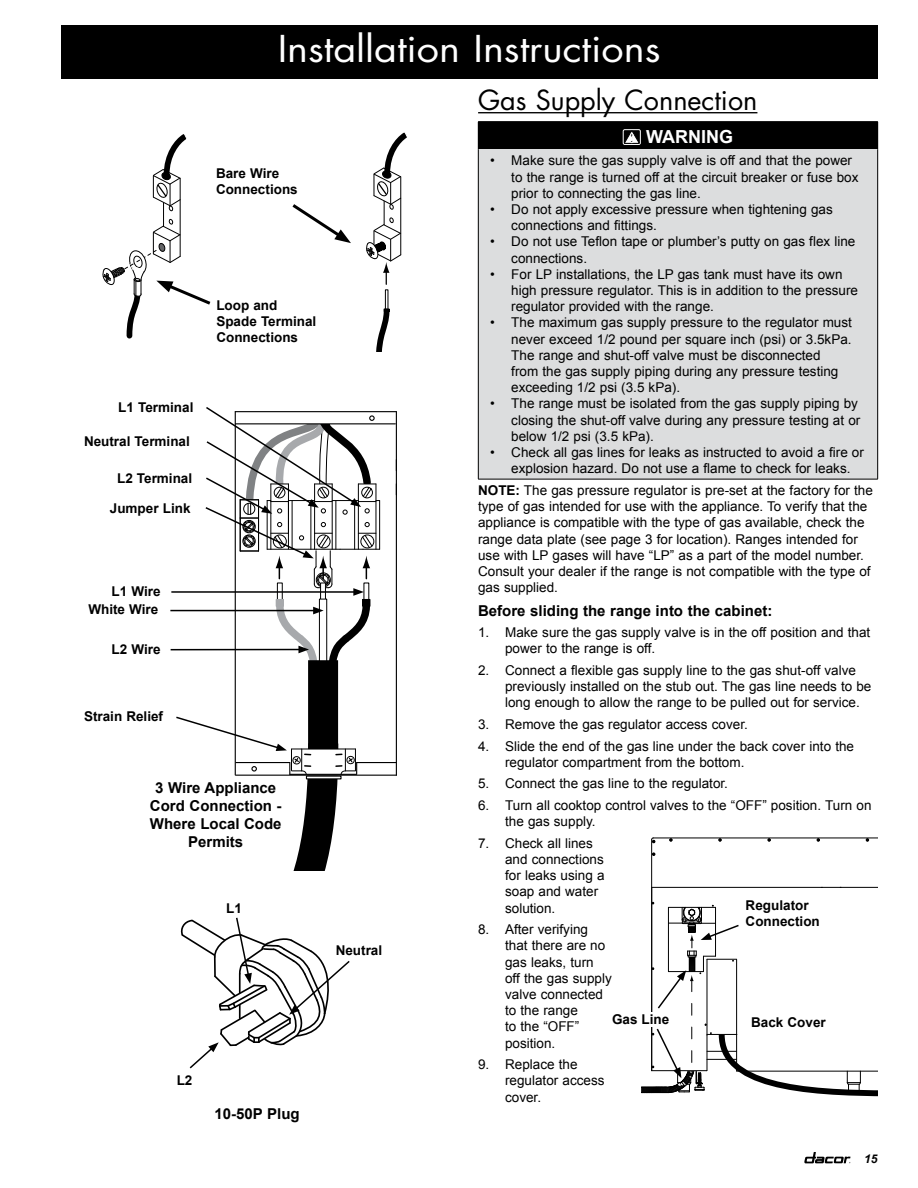
<style>
.page{position:relative;width:918px;height:1188px;background:#fff}
.page>*{position:absolute;margin:0;border:0;box-sizing:border-box;transform-origin:0 0}
.t1{font:36px "Futura Std";color:#fff;scale:1.1 1}
.t2{font:27px "Futura Std";color:#000}
.t3{font:700 18px "Arial";color:#fff}
.t4{font:700 15px/18px "Arial";color:#000;text-align:center}
.t5{font:13.5px/16.2px "Arial";color:#000}
.t6{font:700 13.5px/16.2px "Arial";color:#000}
.t7{font:italic 700 12px "Arial";color:#000}
.s1{font-weight:700}
</style>
<div class="page">
<svg style="left:804px;top:1152px;width:46px;height:11px"></svg>
<hr style="left:478px;top:112px;width:279px;height:1px;background:#000">
<div style="left:478px;top:122px;width:400px;height:27px;background:#000"></div>
<div style="left:478px;top:149px;width:400px;height:330px;background:#dcddde"></div>
<hr style="left:478px;top:121px;width:400px;height:1px;background:#000">
<hr style="left:478px;top:149px;width:1px;height:330px;background:#000">
<hr style="left:877px;top:149px;width:1px;height:330px;background:#000">
<hr style="left:478px;top:479px;width:400px;height:1px;background:#000">
<div style="left:623px;top:129px;width:18px;height:16px;border:1px solid #fff;border-radius:2px"></div>
<svg style="left:624px;top:130px;width:16px;height:14px"></svg>
<div style="left:385px;top:290px;width:3px;height:20px;border:1px solid #000"></div>
<svg style="left:376px;top:306px;width:14px;height:45px"></svg>
<svg style="left:366px;top:132px;width:41px;height:152px"></svg>
<svg style="left:102px;top:134px;width:109px;height:205px"></svg>
<svg style="left:292px;top:204px;width:59px;height:39px"></svg>
<svg style="left:180px;top:917px;width:170px;height:152px"></svg>
<hr style="left:396px;top:412px;width:1px;height:363px;background:#000">
<hr style="left:235px;top:412px;width:1px;height:363px;background:#000">
<hr style="left:235px;top:423px;width:160px;height:1px;background:#000">
<hr style="left:235px;top:411px;width:162px;height:1px;background:#000">
<div style="left:308px;top:660px;width:30px;height:92px;background:#000"></div>
<hr style="left:357px;top:762px;width:39px;height:1px;background:#000">
<hr style="left:236px;top:775px;width:161px;height:1px;background:#000">
<svg style="left:176px;top:713px;width:181px;height:157px"></svg>
<hr style="left:171px;top:591px;width:185px;height:2px;background:#000">
<hr style="left:170px;top:610px;width:145px;height:1px;background:#000">
<hr style="left:171px;top:649px;width:130px;height:1px;background:#000">
<svg style="left:204px;top:407px;width:176px;height:280px"></svg>
<hr style="left:653px;top:838px;width:225px;height:1px;background:#000">
<hr style="left:652px;top:887px;width:226px;height:1px;background:#000">
<hr style="left:651px;top:840px;width:1px;height:231px;background:#000">
<svg style="left:651px;top:838px;width:4px;height:5px"></svg>
<svg style="left:719px;top:838px;width:3px;height:4px"></svg>
<svg style="left:641px;top:902px;width:237px;height:195px"></svg>
<div style="left:61px;top:25px;width:817px;height:54px;background:#000"></div>
<h1 class="t1" style="left:278px;top:26px;width:349px">Installation Instructions</h1>
<p class="t6" style="left:216px;top:165px;width:83px">Bare Wire<br>Connections</p>
<p class="t6" style="left:118px;top:400px;width:77px">L1 Terminal</p>
<p class="t6" style="left:84px;top:433px;width:107px">Neutral Terminal</p>
<p class="t6" style="left:117px;top:471px;width:77px">L2 Terminal</p>
<p class="t6" style="left:110px;top:501px;width:82px">Jumper Link</p>
<p class="t6" style="left:216px;top:297px;width:101px">Loop and<br>Spade Terminal<br>Connections</p>
<p class="t6" style="left:112px;top:583px;width:51px">L1 Wire</p>
<p class="t6" style="left:88px;top:602px;width:71px">White Wire</p>
<p class="t6" style="left:112px;top:642px;width:51px">L2 Wire</p>
<p class="t6" style="left:84px;top:709px;width:81px">Strain Relief</p>
<p class="t4" style="left:150px;top:779px;width:133px">3 Wire Appliance<br>Cord Connection -<br>Where Local Code<br>Permits</p>
<p class="t6" style="left:226px;top:901px;width:17px">L1</p>
<p class="t6" style="left:336px;top:943px;width:48px">Neutral</p>
<p class="t6" style="left:177px;top:1073px;width:17px">L2</p>
<p class="t4" style="left:215px;top:1106px;width:87px">10-50P Plug</p>
<h2 class="t2" style="left:478px;top:83px;width:281px">Gas Supply Connection</h2>
<h3 class="t3" style="left:646px;top:125px;width:88px">WARNING</h3>
<p class="t5" style="left:511px;top:153px;width:354px">Make sure the gas supply valve is off and that the power to the range is turned off at the circuit breaker or fuse box prior to connecting the gas line.<br>Do not apply excessive pressure when tightening gas connections and fittings.<br>Do not use Teflon tape or plumber’s putty on gas flex line connections.<br>For LP installations, the LP gas tank must have its own high pressure regulator. This is in addition to the pressure regulator provided with the range.<br>The maximum gas supply pressure to the regulator must never exceed 1/2 pound per square inch (psi) or 3.5kPa.<br>The range and shut-off valve must be disconnected<br>from the gas supply piping during any pressure testing exceeding 1/2 psi (3.5 kPa).<br>The range must be isolated from the gas supply piping by closing the shut-off valve during any pressure testing at or below 1/2 psi (3.5 kPa).<br>Check all gas lines for leaks as instructed to avoid a fire or explosion hazard. Do not use a flame to check for leaks.</p>
<p class="t5" style="left:490px;top:153px;width:6px">•</p>
<p class="t5" style="left:490px;top:201px;width:6px">•</p>
<p class="t5" style="left:490px;top:234px;width:6px">•</p>
<p class="t5" style="left:490px;top:266px;width:6px">•</p>
<p class="t5" style="left:490px;top:315px;width:6px">•</p>
<p class="t5" style="left:490px;top:396px;width:6px">•</p>
<p class="t5" style="left:490px;top:444px;width:6px">•</p>
<p class="t5" style="left:478px;top:482px;width:396px"><span class="s1">NOTE:</span> The gas pressure regulator is pre-set at the factory for the type of gas intended for use with the appliance. To verify that the appliance is compatible with the type of gas available, check the range data plate (see page 3 for location). Ranges intended for use with LP gases will have “LP” as a part of the model number.<br>Consult your dealer if the range is not compatible with the type of gas supplied.</p>
<p class="t4" style="left:478px;top:602px;width:296px">Before sliding the range into the cabinet:</p>
<p class="t5" style="left:505px;top:624px;width:367px">Make sure the gas supply valve is in the off position and that power to the range is off.</p>
<p class="t5" style="left:505px;top:662px;width:368px">Connect a flexible gas supply line to the gas shut-off valve previously installed on the stub out. The gas line needs to be long enough to allow the range to be pulled out for service.</p>
<p class="t5" style="left:505px;top:714px;width:350px;line-height:21.6px">Remove the gas regulator access cover.<br>Slide the end of the gas line under the back cover into the</p>
<p class="t5" style="left:505px;top:751px;width:368px;line-height:21.6px">regulator compartment from the bottom.<br>Connect the gas line to the regulator.<br>Turn all cooktop control valves to the “OFF” position. Turn on</p>
<p class="t5" style="left:505px;top:811px;width:92px;line-height:21.6px">the gas supply.<br>Check all lines</p>
<p class="t5" style="left:505px;top:851px;width:101px">and connections for leaks using a soap and water solution.</p>
<p class="t5" style="left:505px;top:921px;width:108px">After verifying that there are no gas leaks, turn<br>off the gas supply valve connected to the range<br>to the “OFF” position.</p>
<p class="t5" style="left:505px;top:1056px;width:101px">Replace the regulator access cover.</p>
<p class="t5" style="left:478px;top:624px;width:13px">1.</p>
<p class="t5" style="left:478px;top:662px;width:13px">2.</p>
<p class="t5" style="left:478px;top:714px;width:13px;line-height:21.6px">3.<br>4.</p>
<p class="t5" style="left:478px;top:773px;width:13px;line-height:21.6px">5.<br>6.</p>
<p class="t5" style="left:478px;top:835px;width:13px">7.</p>
<p class="t6" style="left:746px;top:898px;width:76px">Regulator<br>Connection</p>
<p class="t5" style="left:478px;top:921px;width:13px">8.</p>
<p class="t6" style="left:612px;top:1012px;width:59px">Gas Line</p>
<p class="t6" style="left:751px;top:1015px;width:76px">Back Cover</p>
<p class="t5" style="left:478px;top:1056px;width:13px">9.</p>
<p class="t7" style="left:864px;top:1151px;width:8px">15</p>
</div>
